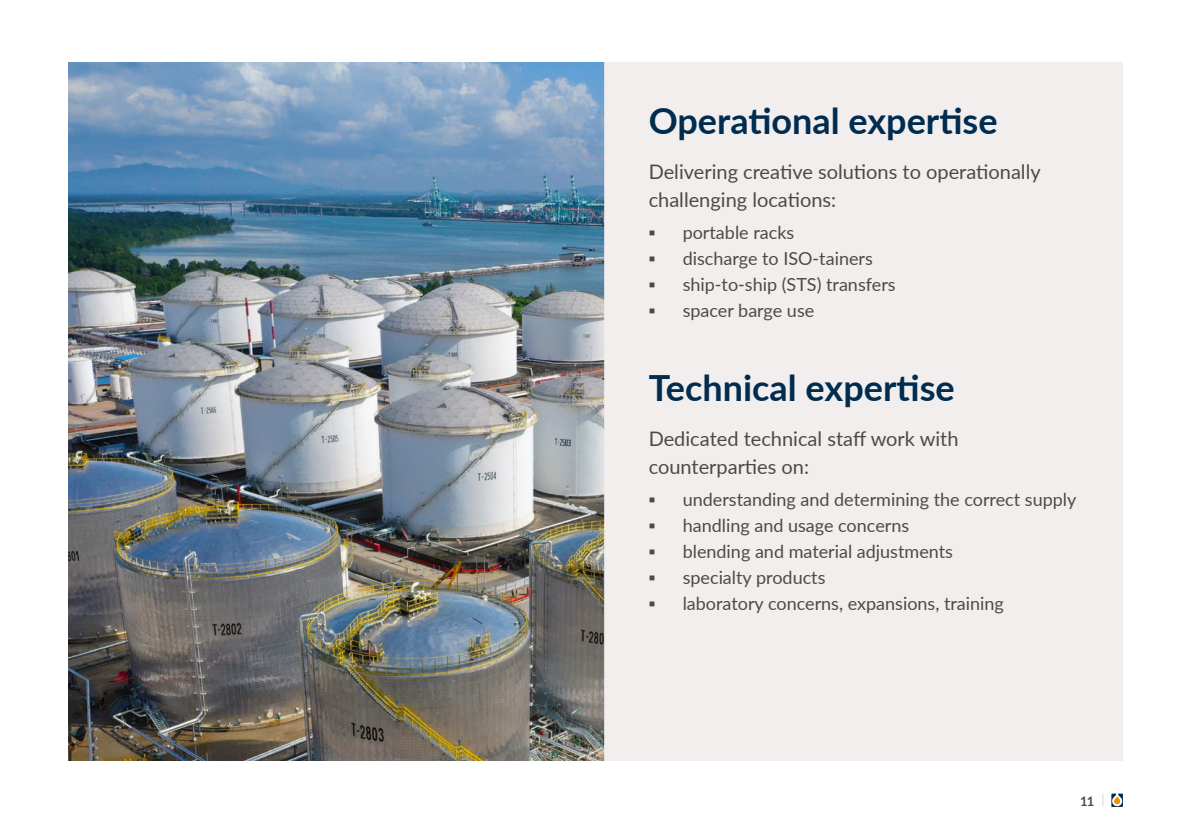
<style>
.page{position:relative;width:1191px;height:840px;background:#fff}
.page>*{position:absolute;margin:0;border:0;box-sizing:border-box;transform-origin:0 0}
.t1{font:700 36px "Lato";color:#002c50}
.t2{font:20px/28px "Lato";color:#4d4a46}
.t3{font:18px "Lato";color:#4d4a46}
.t4{font:700 13px "Lato";color:#4d4a46}
</style>
<div class="page">
<img style="left:69px;top:62px;width:535px;height:698px">
<div style="left:604px;top:62px;width:519px;height:698px;background:#f0ecec"></div>
<svg style="left:1102px;top:793px;width:1px;height:13px"></svg>
<svg style="left:1111px;top:793px;width:12px;height:13px"></svg>
<h1 class="t1" style="left:648px;top:94px;width:350px">Operational expertise</h1>
<p class="t2" style="left:648px;top:157px;width:393px">Delivering creative solutions to operationally challenging locations:</p>
<p class="t3" style="left:648px;top:219px;width:147px">▪ portable racks</p>
<p class="t3" style="left:648px;top:245px;width:226px">▪ discharge to ISO-tainers</p>
<p class="t3" style="left:648px;top:271px;width:248px">▪ ship-to-ship (STS) transfers</p>
<p class="t3" style="left:648px;top:297px;width:167px">▪ spacer barge use</p>
<h1 class="t1" style="left:648px;top:361px;width:307px">Technical expertise</h1>
<p class="t2" style="left:648px;top:423px;width:311px">Dedicated technical staff work with counterparties on:</p>
<p class="t3" style="left:648px;top:486px;width:429px">▪ understanding and determining the correct supply</p>
<p class="t3" style="left:648px;top:512px;width:262px">▪ handling and usage concerns</p>
<p class="t3" style="left:648px;top:538px;width:306px">▪ blending and material adjustments</p>
<p class="t3" style="left:648px;top:564px;width:178px">▪ specialty products</p>
<p class="t3" style="left:648px;top:590px;width:357px">▪ laboratory concerns, expansions, training</p>
<p class="t4" style="left:1080px;top:790px;width:16px">11</p>
</div>
